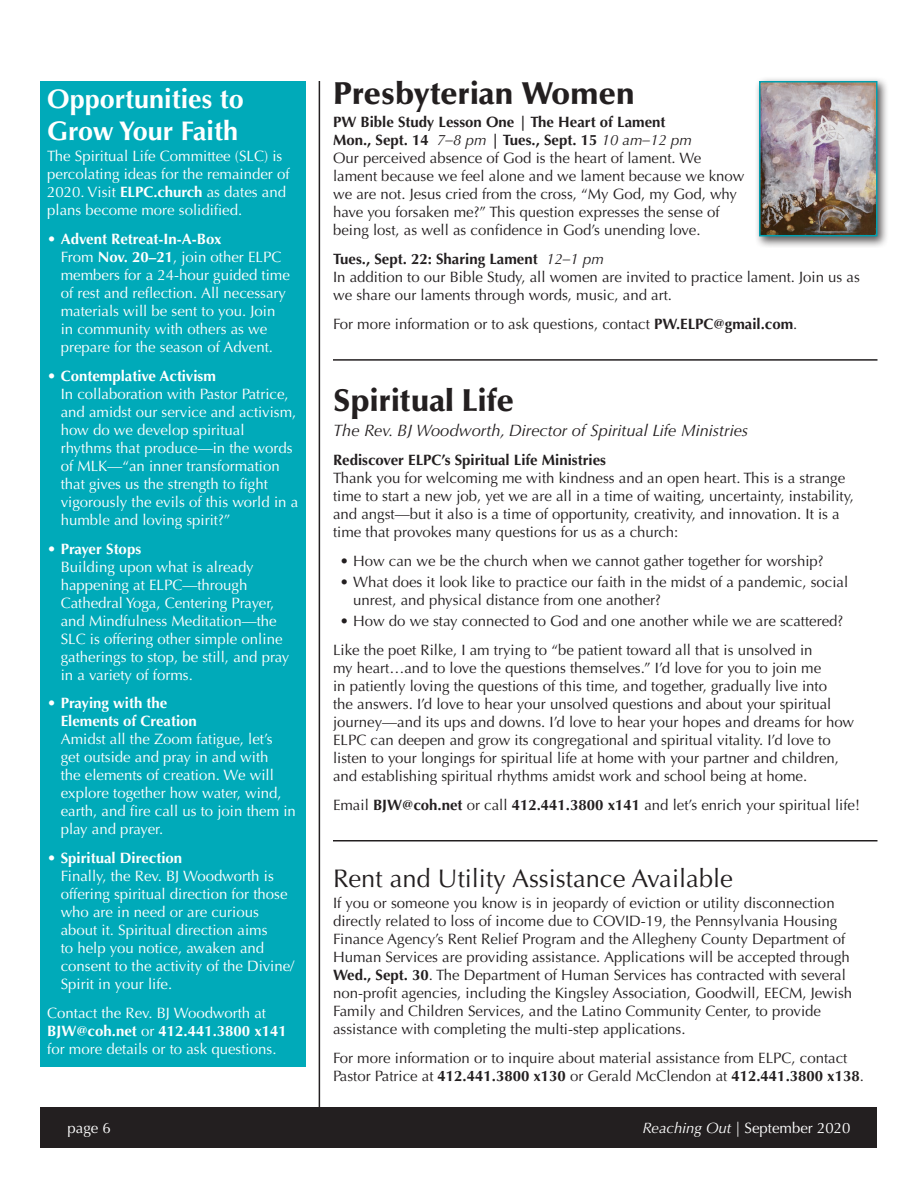
<style>
.page{position:relative;width:918px;height:1188px;background:#fff}
.page>*{position:absolute;margin:0;border:0;box-sizing:border-box;transform-origin:0 0}
.t1{font:900 31.5px "Optima LT Std";color:#231f20}
.t2{font:700 27px/32.4px "Optima LT Std";color:#fff}
.t3{font:25.5px "Optima LT Std";color:#231f20}
.t4{font:italic 16.5px "Optima LT Std";color:#231f20}
.t5{font:15px/18px "Optima LT Std";color:#231f20}
.t6{font:15px/18px "Optima LT Std";color:#fff}
.t7{font:700 15px "Optima LT Std";color:#231f20}
.s1{font-weight:700}
.s2{font-weight:400;font-style:italic}
.s3{font-style:italic}
</style>
<div class="page">
<hr style="left:333px;top:840px;width:544px;height:2px;background:#231f20">
<hr style="left:319px;top:81px;width:1px;height:1053px;background:#231f20">
<div style="left:40px;top:1107px;width:838px;height:41px;background:#231f20"></div>
<hr style="left:333px;top:359px;width:544px;height:2px;background:#231f20">
<div style="left:755px;top:77px;width:135px;height:171px;background:#231f20;opacity:.75"></div>
<img style="left:762px;top:84px;width:113px;height:149px">
<div style="left:759px;top:81px;width:119px;height:155px;border:2px solid #00a0b0"></div>
<div style="left:40px;top:81px;width:266px;height:985px;background:#00aab9"></div>
<p class="t2" style="left:47px;top:83px;width:198px">Opportunities to<br>Grow Your Faith</p>
<p class="t6" style="left:47px;top:147px;width:244px">The Spiritual Life Committee (SLC) is percolating ideas for the remainder of 2020. Visit <span class="s1">ELPC.church</span> as dates and plans become more solidified.</p>
<p class="t6" style="left:61px;top:230px;width:231px;text-indent:-14px"><span class="s1">• Advent Retreat-In-A-Box<br></span>From <span class="s1">Nov. 20–21</span>, join other ELPC members for a 24-hour guided time of rest and reflection. All necessary materials will be sent to you. Join in community with others as we prepare for the season of Advent.</p>
<p class="t6" style="left:61px;top:367px;width:239px;text-indent:-14px"><span class="s1">• Contemplative Activism<br></span>In collaboration with Pastor Patrice, and amidst our service and activism, how do we develop spiritual rhythms that produce—in the words of MLK—“an inner transformation that gives us the strength to fight vigorously the evils of this world in a humble and loving spirit?”</p>
<p class="t6" style="left:61px;top:540px;width:230px;text-indent:-14px"><span class="s1">• Prayer Stops<br></span>Building upon what is already happening at ELPC—through<br>Cathedral Yoga, Centering Prayer, and Mindfulness Meditation—the<br>SLC is offering other simple online gatherings to stop, be still, and pray in a variety of forms.</p>
<p class="t6" style="left:61px;top:695px;width:237px;text-indent:-14px"><span class="s1">• Praying with the<br>Elements of Creation<br></span>Amidst all the Zoom fatigue, let’s<br>get outside and pray in and with<br>the elements of creation. We will explore together how water, wind, earth, and fire call us to join them in play and prayer.</p>
<p class="t6" style="left:61px;top:849px;width:235px;text-indent:-14px"><span class="s1">• Spiritual Direction<br></span>Finally, the Rev. BJ Woodworth is offering spiritual direction for those who are in need or are curious about it. Spiritual direction aims<br>to help you notice, awaken and consent to the activity of the Divine/<br>Spirit in your life.</p>
<p class="t6" style="left:47px;top:1004px;width:241px">Contact the Rev. BJ Woodworth at<br><span class="s1">BJW@coh.net</span> or <span class="s1">412.441.3800 x141 </span>for more details or to ask questions.</p>
<p class="t1" style="left:333px;top:75px;width:304px">Presbyterian Women</p>
<p class="t7" style="left:333px;top:114px;width:334px">PW Bible Study Lesson One | The Heart of Lament</p>
<p class="t7" style="left:333px;top:132px;width:360px">Mon., Sept. 14 <span class="s2">7–8 pm</span> | Tues., Sept. 15 <span class="s2">10 am–12 pm</span></p>
<p class="t5" style="left:333px;top:150px;width:413px">Our perceived absence of God is the heart of lament. We lament because we feel alone and we lament because we know we are not. Jesus cried from the cross, “My God, my God, why have you forsaken me?” This question expresses the sense of being lost, as well as confidence in God’s unending love.</p>
<p class="t7" style="left:333px;top:250px;width:272px">Tues., Sept. 22: Sharing Lament <span class="s2">12–1 pm</span></p>
<p class="t5" style="left:333px;top:268px;width:528px">In addition to our Bible Study, all women are invited to practice lament. Join us as we share our laments through words, music, and art.</p>
<p class="t5" style="left:333px;top:315px;width:466px">For more information or to ask questions, contact <span class="s1">PW.ELPC@gmail.com</span>.</p>
<p class="t1" style="left:333px;top:382px;width:183px">Spiritual Life</p>
<p class="t4" style="left:333px;top:421px;width:417px">The Rev. BJ Woodworth, Director of Spiritual Life Ministries</p>
<p class="t7" style="left:333px;top:451px;width:275px">Rediscover ELPC’s Spiritual Life Ministries</p>
<p class="t5" style="left:333px;top:469px;width:523px">Thank you for welcoming me with kindness and an open heart. This is a strange time to start a new job, yet we are all in a time of waiting, uncertainty, instability, and angst—but it also is a time of opportunity, creativity, and innovation. It is a time that provokes many questions for us as a church:</p>
<p class="t5" style="left:340px;top:552px;width:486px">• How can we be the church when we cannot gather together for worship?</p>
<p class="t5" style="left:353px;top:573px;width:497px;text-indent:-14px">• What does it look like to practice our faith in the midst of a pandemic, social unrest, and physical distance from one another?</p>
<p class="t5" style="left:340px;top:613px;width:505px">• How do we stay connected to God and one another while we are scattered?</p>
<p class="t5" style="left:333px;top:641px;width:523px">Like the poet Rilke, I am trying to “be patient toward all that is unsolved in<br>my heart…and to love the questions themselves.” I’d love for you to join me<br>in patiently loving the questions of this time, and together, gradually live into<br>the answers. I’d love to hear your unsolved questions and about your spiritual journey—and its ups and downs. I’d love to hear your hopes and dreams for how ELPC can deepen and grow its congregational and spiritual vitality. I’d love to listen to your longings for spiritual life at home with your partner and children, and establishing spiritual rhythms amidst work and school being at home.</p>
<p class="t5" style="left:333px;top:796px;width:529px">Email <span class="s1">BJW@coh.net</span> or call <span class="s1">412.441.3800 x141</span> and let’s enrich your spiritual life!</p>
<p class="t3" style="left:333px;top:864px;width:402px">Rent and Utility Assistance Available</p>
<p class="t5" style="left:333px;top:895px;width:521px">If you or someone you know is in jeopardy of eviction or utility disconnection directly related to loss of income due to COVID-19, the Pennsylvania Housing Finance Agency’s Rent Relief Program and the Allegheny County Department of Human Services are providing assistance. Applications will be accepted through <span class="s1">Wed., Sept. 30</span>. The Department of Human Services has contracted with several non-profit agencies, including the Kingsley Association, Goodwill, EECM, Jewish Family and Children Services, and the Latino Community Center, to provide assistance with completing the multi-step applications.</p>
<p class="t5" style="left:333px;top:1049px;width:533px">For more information or to inquire about material assistance from ELPC, contact<br>Pastor Patrice at <span class="s1">412.441.3800 x130</span> or Gerald McClendon at <span class="s1">412.441.3800 x138</span>.</p>
<p class="t6" style="left:68px;top:1119px;width:45px">page 6</p>
<p class="t6" style="left:643px;top:1119px;width:209px"><span class="s3">Reaching Out</span> | September 2020</p>
</div>
